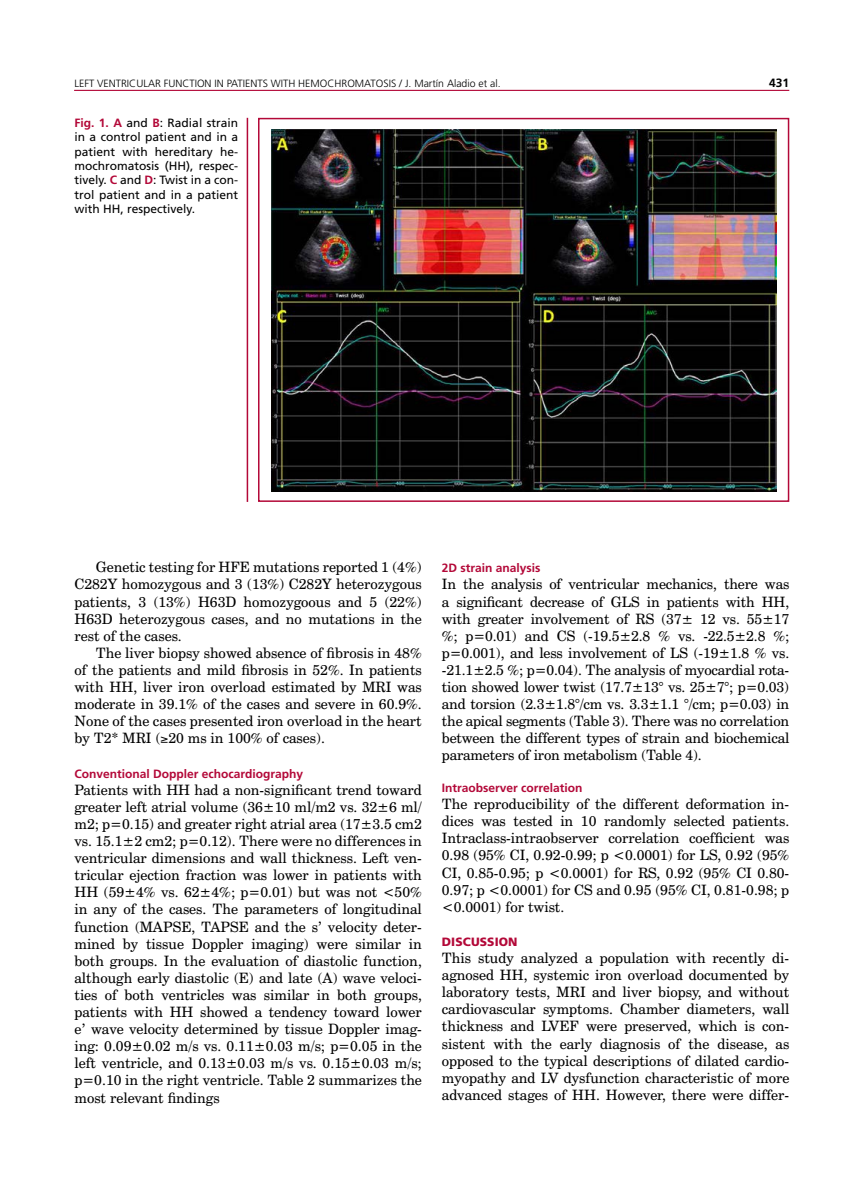
<style>
.page{position:relative;width:851px;height:1191px;background:#fff}
.page>*{position:absolute;margin:0;border:0;box-sizing:border-box;transform-origin:0 0}
.t1{font:14.25px/17.1px "Century Schoolbook BT";color:#000;text-align:justify}
.t2{font:12px/14.4px "Frutiger LT Std";color:#000;text-align:justify}
.t3{font:700 12px "Frutiger LT Std";color:#b30838}
.t4{font:900 12px "Frutiger LT Std";letter-spacing:.01em;color:#b30838}
.t5{font:700 12px "Frutiger LT Std";color:#000}
.t6{font:300 10.5px "Frutiger LT Std";color:#000}
.s1{font-weight:700;color:#b30838}
</style>
<div class="page">
<hr style="left:74px;top:90px;width:715px;height:1px;background:#b30838">
<hr style="left:246px;top:118px;width:2px;height:384px;background:#b30838">
<div style="left:258px;top:118px;width:531px;height:384px;border:2px solid #b30838"></div>
<img style="left:272px;top:129px;width:504px;height:362px">
<p class="t6" style="left:74px;top:77px;width:428px">LEFT VENTRICULAR FUNCTION IN PATIENTS WITH HEMOCHROMATOSIS / J. Martín Aladio et al.</p>
<p class="t5" style="left:769px;top:75px;width:22px">431</p>
<p class="t2" style="left:74px;top:115px;width:165px"><span class="s1">Fig. 1. A</span> and <span class="s1">B</span>: Radial strain in a control patient and in a patient with hereditary he&shy;mochromatosis (HH), respec&shy;tively. <span class="s1">C</span> and <span class="s1">D</span>: Twist in a con&shy;trol patient and in a patient with HH, respectively.</p>
<p class="t1" style="left:74px;top:558px;width:349px;text-indent:21px">Genetic testing for HFE mutations reported 1 (4%)<br>C282Y homozygous and 3 (13%) C282Y heterozygous patients, 3 (13%) H63D homozygoous and 5 (22%)<br>H63D heterozygous cases, and no mutations in the rest of the cases.</p>
<p class="t1" style="left:74px;top:644px;width:349px;text-indent:21px">The liver biopsy showed absence of fibrosis in 48% of the patients and mild fibrosis in 52%. In patients with HH, liver iron overload estimated by MRI was moderate in 39.1% of the cases and severe in 60.9%.<br>None of the cases presented iron overload in the heart by T2* MRI (≥20 ms in 100% of cases).</p>
<p class="t3" style="left:74px;top:766px;width:230px">Conventional Doppler echocardiography</p>
<p class="t1" style="left:74px;top:781px;width:349px">Patients with HH had a non-significant trend toward greater left atrial volume (36±10 ml/m2 vs. 32±6 ml/ m2; p=0.15) and greater right atrial area (17±3.5 cm2 vs. 15.1±2 cm2; p=0.12). There were no differences in ventricular dimensions and wall thickness. Left ven&shy;tricular ejection fraction was lower in patients with HH (59±4% vs. 62±4%; p=0.01) but was not &lt;50% in any of the cases. The parameters of longitudinal function (MAPSE, TAPSE and the s’ velocity deter&shy;mined by tissue Doppler imaging) were similar in both groups. In the evaluation of diastolic function, although early diastolic (E) and late (A) wave veloci&shy;ties of both ventricles was similar in both groups, patients with HH showed a tendency toward lower e’ wave velocity determined by tissue Doppler imag&shy;ing: 0.09±0.02 m/s vs. 0.11±0.03 m/s; p=0.05 in the left ventricle, and 0.13±0.03 m/s vs. 0.15±0.03 m/s; p=0.10 in the right ventricle. Table 2 summarizes the most relevant findings</p>
<p class="t3" style="left:442px;top:561px;width:100px">2D strain analysis</p>
<p class="t1" style="left:442px;top:575px;width:349px">In the analysis of ventricular mechanics, there was a significant decrease of GLS in patients with HH, with greater involvement of RS (37± 12 vs. 55±17 %; p=0.01) and CS (-19.5±2.8 % vs. -22.5±2.8 %; p=0.001), and less involvement of LS (-19±1.8 % vs. -21.1±2.5 %; p=0.04). The analysis of myocardial rota&shy;tion showed lower twist (17.7±13° vs. 25±7°; p=0.03) and torsion (2.3±1.8°/cm vs. 3.3±1.1 °/cm; p=0.03) in the apical segments (Table 3). There was no correlation between the different types of strain and biochemical parameters of iron metabolism (Table 4).</p>
<p class="t3" style="left:442px;top:780px;width:142px">Intraobserver correlation</p>
<p class="t1" style="left:442px;top:795px;width:349px">The reproducibility of the different deformation in&shy;dices was tested in 10 randomly selected patients.<br>Intraclass-intraobserver correlation coefficient was 0.98 (95% CI, 0.92-0.99; p &lt;0.0001) for LS, 0.92 (95% CI, 0.85-0.95; p &lt;0.0001) for RS, 0.92 (95% CI 0.80- 0.97; p &lt;0.0001) for CS and 0.95 (95% CI, 0.81-0.98; p &lt;0.0001) for twist.</p>
<p class="t4" style="left:442px;top:934px;width:77px">DISCUSSION</p>
<p class="t1" style="left:442px;top:949px;width:349px">This study analyzed a population with recently di&shy;agnosed HH, systemic iron overload documented by laboratory tests, MRI and liver biopsy, and without cardiovascular symptoms. Chamber diameters, wall thickness and LVEF were preserved, which is con&shy;sistent with the early diagnosis of the disease, as opposed to the typical descriptions of dilated cardio&shy;myopathy and LV dysfunction characteristic of more advanced stages of HH. However, there were differ-</p>
</div>
